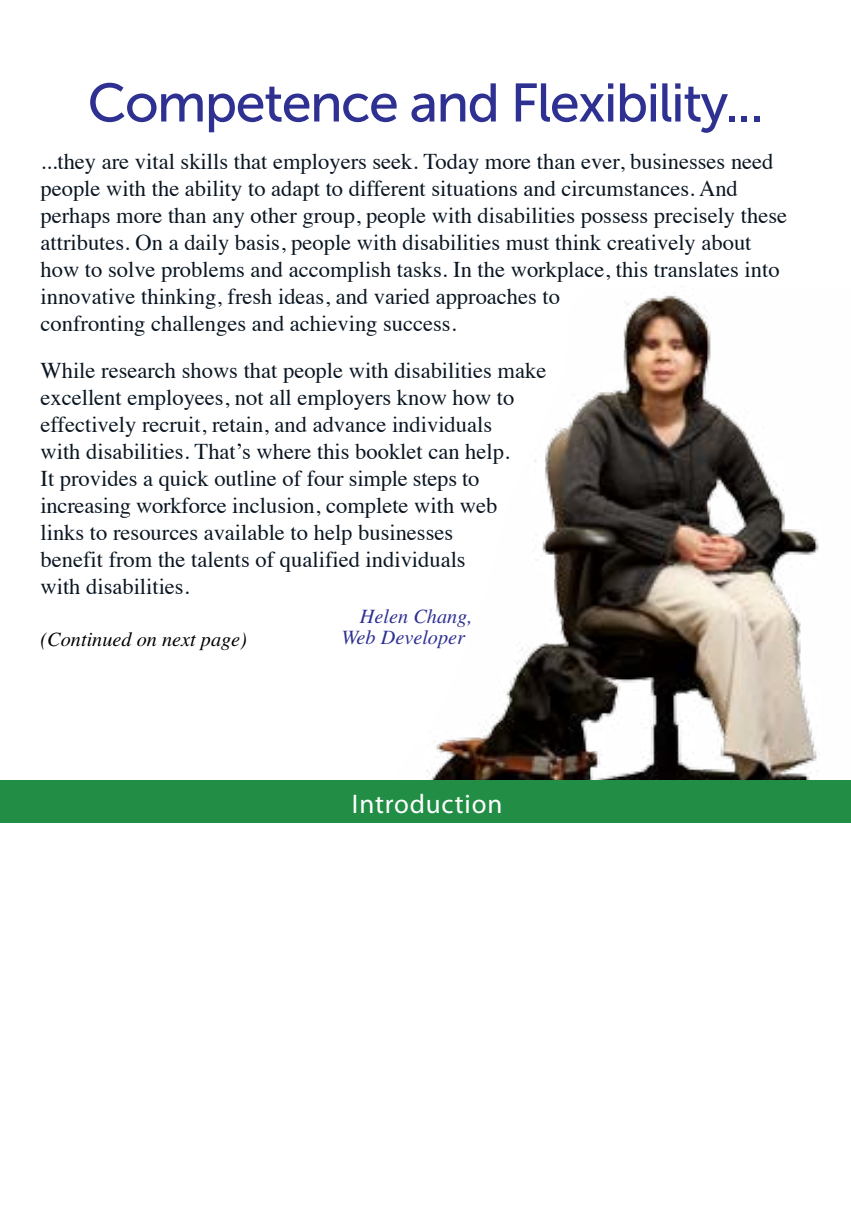
<style>
.page{position:relative;width:851px;height:1215px;background:#fff}
.page>*{position:absolute;margin:0;border:0;box-sizing:border-box;transform-origin:0 0}
.t1{font:54px "Museo Sans 500";letter-spacing:-.03em;color:#2e3092}
.t2{font:27px "Myriad Pro";letter-spacing:.03em;color:#fff}
.t3{font:22.5px/27px "Times";color:#0a1622}
.t4{font:italic 20.25px/21.4px "Times";color:#2e3092}
.t5{font:italic 20.25px "Times";color:#000}
</style>
<div class="page">
<img style="left:426px;top:295px;width:393px;height:485px">
<div style="left:0;top:780px;width:850px;height:43px;background:#228e45"></div>
<h1 class="t1" style="left:88px;top:73px;width:677px">Competence and Flexibility...</h1>
<p class="t3" style="left:40px;top:150px;width:748px">...they are vital skills that employers seek. Today more than ever, businesses need people with the ability to adapt to different situations and circumstances. And perhaps more than any other group, people with disabilities possess precisely these attributes. On a daily basis, people with disabilities must think creatively about how to solve problems and accomplish tasks. In the workplace, this translates into innovative thinking, fresh ideas, and varied approaches to</p>
<p class="t3" style="left:40px;top:302px;width:507px;line-height:47.2px">confronting challenges and achieving success.<br>While research shows that people with disabilities make</p>
<p class="t3" style="left:40px;top:386px;width:475px">excellent employees, not all employers know how to effectively recruit, retain, and advance individuals with disabilities. That’s where this booklet can help.<br>It provides a quick outline of four simple steps to increasing workforce inclusion, complete with web links to resources available to help businesses benefit from the talents of qualified individuals<br>with disabilities.</p>
<p class="t5" style="left:40px;top:628px;width:208px">(Continued on next page)</p>
<p class="t4" style="left:341px;top:605px;width:132px;text-indent:18px">Helen Chang,<br>Web Developer</p>
<p class="t2" style="left:352px;top:787px;width:152px">Introduction</p>
</div>
